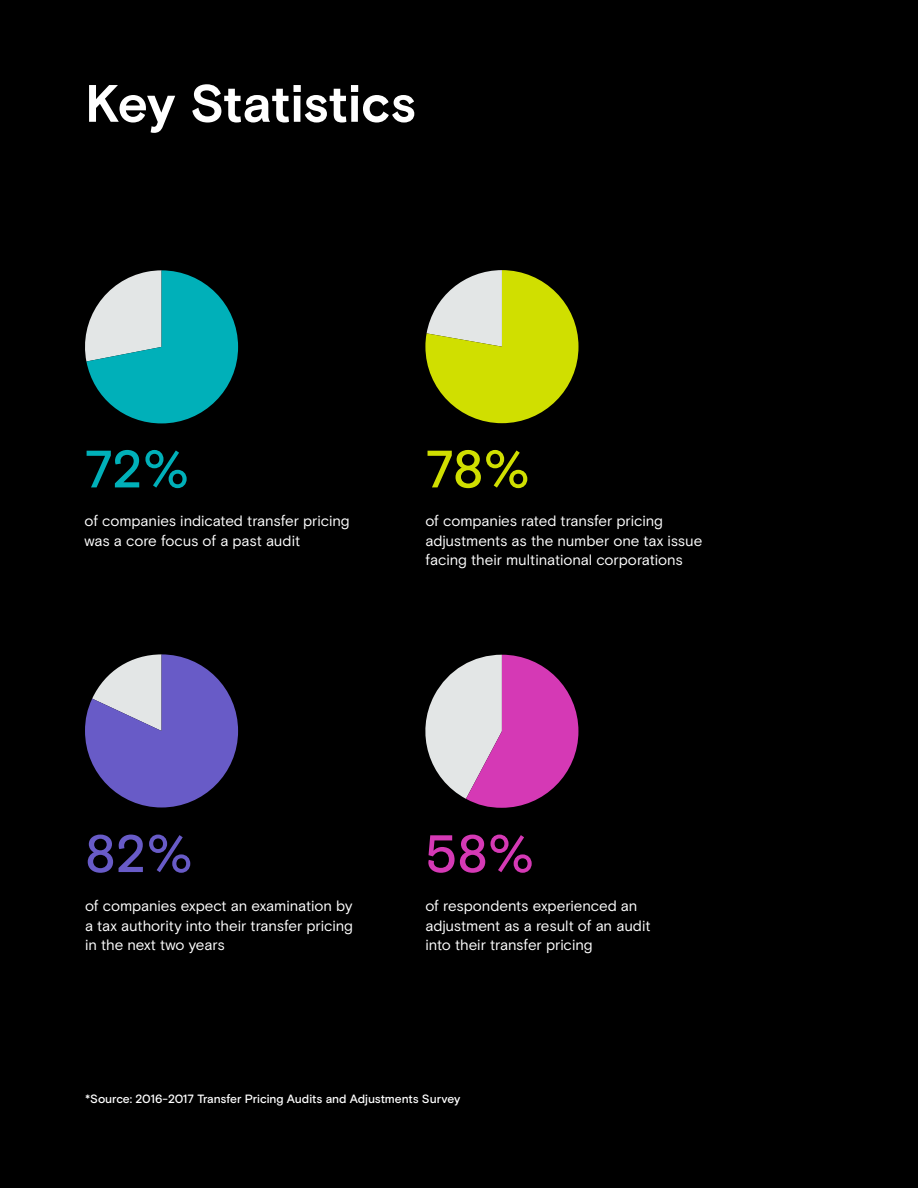
<style>
.page{position:relative;width:918px;height:1188px;background:#000}
.page>*{position:absolute;margin:0;border:0;box-sizing:border-box;transform-origin:0 0}
.Standard_Text{font:700 52.5px "Basis Grotesque";letter-spacing:-.01em;color:#fff}
.Standard_Text-2{font:500 52.5px "Basis Grotesque";color:#00b0b9}
.Standard_Text-3{font:500 52.5px "Basis Grotesque";color:#d0df00}
.Standard_Text-4{font:500 52.5px "Basis Grotesque";color:#685bc7}
.Standard_Text-5{font:500 52.5px "Basis Grotesque";color:#d539b5}
.Standard_Text-6{font:15px/19.5px "Basis Grotesque";letter-spacing:-.005em;color:#fff}
.Standard_Text-7{font:500 12px "Basis Grotesque";letter-spacing:-.01em;color:#fff}
</style>
<div class="page">
<svg style="left:425px;top:270px;width:154px;height:153px"></svg>
<svg style="left:85px;top:654px;width:153px;height:153px"></svg>
<svg style="left:425px;top:655px;width:153px;height:153px"></svg>
<svg style="left:85px;top:270px;width:153px;height:153px"></svg>
<p class="Standard_Text" style="left:85px;top:73px;width:333px">Key Statistics</p>
<p class="Standard_Text-2" style="left:84px;top:438px;width:106px">72%</p>
<p class="Standard_Text-6" style="left:84px;top:511px;width:267px">of companies indicated transfer pricing was a core focus of a past audit</p>
<p class="Standard_Text-3" style="left:425px;top:438px;width:106px">78%</p>
<p class="Standard_Text-6" style="left:425px;top:511px;width:279px">of companies rated transfer pricing adjustments as the number one tax issue facing their multinational corporations</p>
<p class="Standard_Text-4" style="left:85px;top:823px;width:109px">82%</p>
<p class="Standard_Text-6" style="left:85px;top:896px;width:270px;text-align:justify">of companies expect an examination by a tax authority into their transfer pricing in the next two years</p>
<p class="Standard_Text-5" style="left:425px;top:823px;width:110px">58%</p>
<p class="Standard_Text-6" style="left:425px;top:896px;width:227px">of respondents experienced an adjustment as a result of an audit into their transfer pricing</p>
<p class="Standard_Text-7" style="left:85px;top:1092px;width:377px">*Source: 2016-2017 Transfer Pricing Audits and Adjustments Survey</p>
</div>
